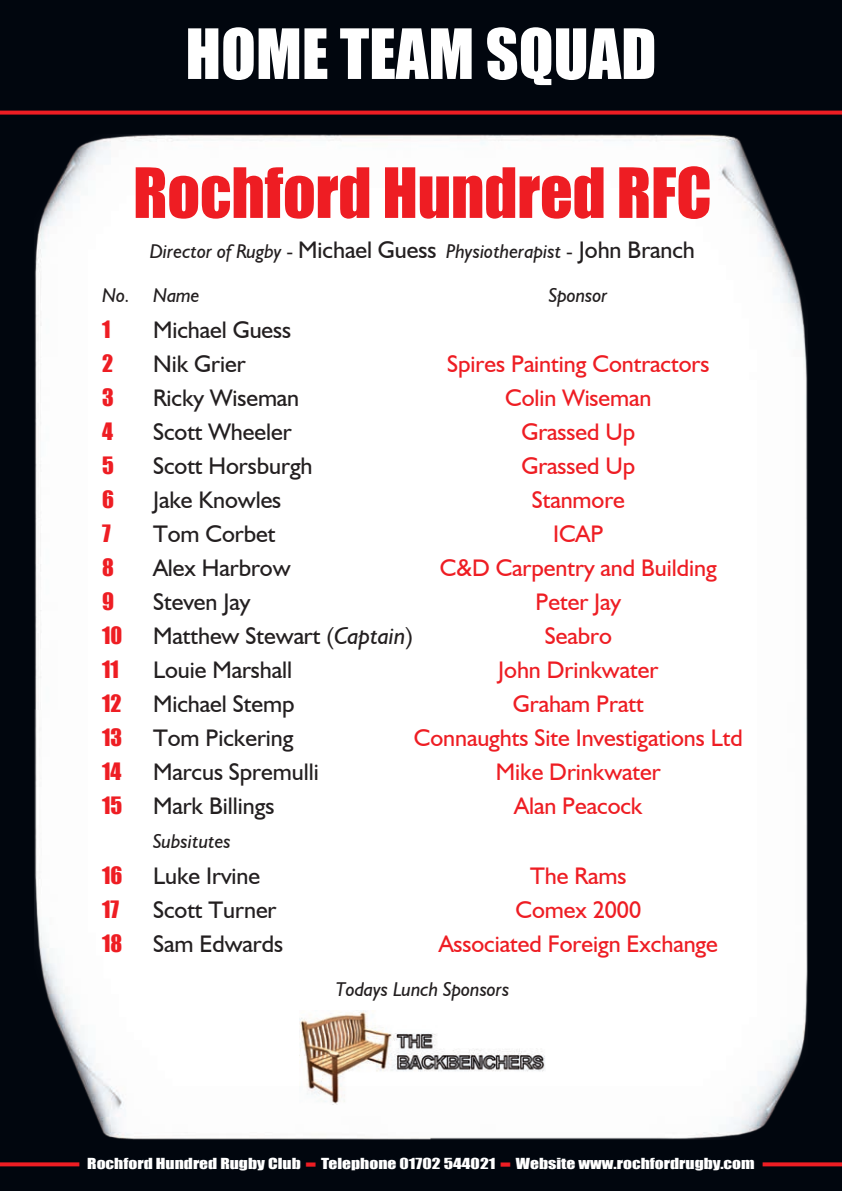
<style>
.page{position:relative;width:842px;height:1191px;background:#01060e}
.page>*{position:absolute;margin:0;border:0;box-sizing:border-box;transform-origin:0 0}
.t1{font:64px "Impact";letter-spacing:-.005em;color:#ee1d23}
.t2{font:64px "Impact";color:#fff}
.t3{font:300 60px "Souvenir IT Cby BT";color:#fff}
.t4{font:24px "Humanist 521 BT";letter-spacing:-.005em;color:#ee1d23}
.t5{font:24px "Humanist 521 BT";letter-spacing:-.005em;color:#231f20}
.t6{font:22px "Impact";letter-spacing:-.005em;color:#ee1d23}
.t7{font:italic 20px "Humanist 521 BT";letter-spacing:-.005em;color:#231f20}
.t8{font:14px "Impact";color:#fff;scale:1.25 1}
.s1{font-style:normal}
.s2{font-style:normal;font-size:24px}
.s3{font-style:italic}
.s4{font-size:29.4px;color:#ee1d23}
</style>
<div class="page">
<svg style="left:0;top:111px;width:842px;height:4px;background:#d51a20"></svg>
<div style="left:34px;top:134px;width:774px;height:1006px;background:#fff"></div>
<svg style="left:0;top:1162px;width:79px;height:4px"></svg>
<svg style="left:763px;top:1162px;width:79px;height:4px"></svg>
<img style="left:299px;top:1010px;width:247px;height:94px">
<h1 class="t2" style="left:185px;top:14px;width:472px">HOME TEAM SQUAD</h1>
<h2 class="t3" style="left:90px;top:18px;width:664px">CHAIRMAN’S MESSAGE</h2>
<h1 class="t1" style="left:133px;top:153px;width:580px">Rochford Hundred RFC</h1>
<p class="t7" style="left:150px;top:239px;width:547px">Director of Rugby <span class="s1">-</span> <span class="s2">Michael Guess</span> Physiotherapist <span class="s1">-</span> <span class="s2">John Branch</span></p>
<p class="t7" style="left:102px;top:283px;width:99px">No. Name</p>
<p class="t7" style="left:549px;top:283px;width:60px">Sponsor</p>
<p class="t6" style="left:102px;top:316px;width:10px">1</p>
<p class="t5" style="left:153px;top:315px;width:140px">Michael Guess</p>
<p class="t6" style="left:102px;top:350px;width:13px">2</p>
<p class="t5" style="left:153px;top:349px;width:94px">Nik Grier</p>
<p class="t4" style="left:447px;top:349px;width:264px">Spires Painting Contractors</p>
<p class="t6" style="left:102px;top:384px;width:13px">3</p>
<p class="t5" style="left:153px;top:383px;width:148px">Ricky Wiseman</p>
<p class="t4" style="left:505px;top:383px;width:148px">Colin Wiseman</p>
<p class="t6" style="left:102px;top:418px;width:12px">4</p>
<p class="t5" style="left:153px;top:417px;width:140px">Scott Wheeler</p>
<p class="t4" style="left:521px;top:417px;width:115px">Grassed Up</p>
<p class="t6" style="left:102px;top:452px;width:13px">5</p>
<p class="t5" style="left:153px;top:451px;width:161px">Scott Horsburgh</p>
<p class="t4" style="left:521px;top:451px;width:115px">Grassed Up</p>
<p class="t6" style="left:102px;top:486px;width:13px">6</p>
<p class="t5" style="left:153px;top:485px;width:130px">Jake Knowles</p>
<p class="t4" style="left:532px;top:485px;width:95px">Stanmore</p>
<p class="t6" style="left:102px;top:520px;width:10px">7</p>
<p class="t5" style="left:153px;top:519px;width:124px">Tom Corbet</p>
<p class="t4" style="left:553px;top:519px;width:52px">ICAP</p>
<p class="t6" style="left:102px;top:554px;width:13px">8</p>
<p class="t5" style="left:153px;top:553px;width:139px">Alex Harbrow</p>
<p class="t4" style="left:440px;top:553px;width:278px">C&amp;D Carpentry and Building</p>
<p class="t6" style="left:102px;top:588px;width:13px">9</p>
<p class="t5" style="left:153px;top:587px;width:99px">Steven Jay</p>
<p class="t4" style="left:535px;top:587px;width:87px">Peter Jay</p>
<p class="t6" style="left:102px;top:622px;width:22px">10</p>
<p class="t5" style="left:153px;top:621px;width:261px">Matthew Stewart (<span class="s3">Captain</span>)</p>
<p class="t4" style="left:545px;top:621px;width:69px">Seabro</p>
<p class="t6" style="left:102px;top:656px;width:18px">11</p>
<p class="t5" style="left:153px;top:655px;width:141px">Louie Marshall</p>
<p class="t4" style="left:498px;top:655px;width:162px">John Drinkwater</p>
<p class="t6" style="left:102px;top:690px;width:21px">12</p>
<p class="t5" style="left:153px;top:689px;width:143px">Michael Stemp</p>
<p class="t4" style="left:513px;top:689px;width:132px">Graham Pratt</p>
<p class="t6" style="left:102px;top:724px;width:21px">13</p>
<p class="t5" style="left:153px;top:723px;width:142px">Tom Pickering</p>
<p class="t4" style="left:414px;top:723px;width:330px">Connaughts Site Investigations Ltd</p>
<p class="t6" style="left:102px;top:758px;width:21px">14</p>
<p class="t5" style="left:153px;top:757px;width:167px">Marcus Spremulli</p>
<p class="t4" style="left:496px;top:757px;width:166px">Mike Drinkwater</p>
<p class="t6" style="left:102px;top:792px;width:22px">15</p>
<p class="t5" style="left:153px;top:791px;width:123px">Mark Billings</p>
<p class="t4" style="left:514px;top:791px;width:130px">Alan Peacock</p>
<p class="t7" style="left:153px;top:828px;width:79px">Subsitutes</p>
<p class="t6" style="left:102px;top:861px;width:22px">16</p>
<p class="t5" style="left:153px;top:860px;width:109px">Luke Irvine</p>
<p class="t4" style="left:530px;top:860px;width:98px">The Rams</p>
<p class="t6" style="left:102px;top:895px;width:18px">17</p>
<p class="t5" style="left:153px;top:894px;width:125px">Scott Turner</p>
<p class="t4" style="left:515px;top:894px;width:127px">Comex 2000</p>
<p class="t6" style="left:102px;top:929px;width:22px">18</p>
<p class="t5" style="left:153px;top:928px;width:132px">Sam Edwards</p>
<p class="t4" style="left:439px;top:928px;width:281px">Associated Foreign Exchange</p>
<p class="t7" style="left:335px;top:976px;width:176px">Todays Lunch Sponsors</p>
<p class="t8" style="left:87px;top:1154px;width:535px">Rochford Hundred Rugby Club <span class="s4">-</span> Telephone 01702 544021 <span class="s4">-</span> Website www.rochfordrugby.com</p>
</div>
